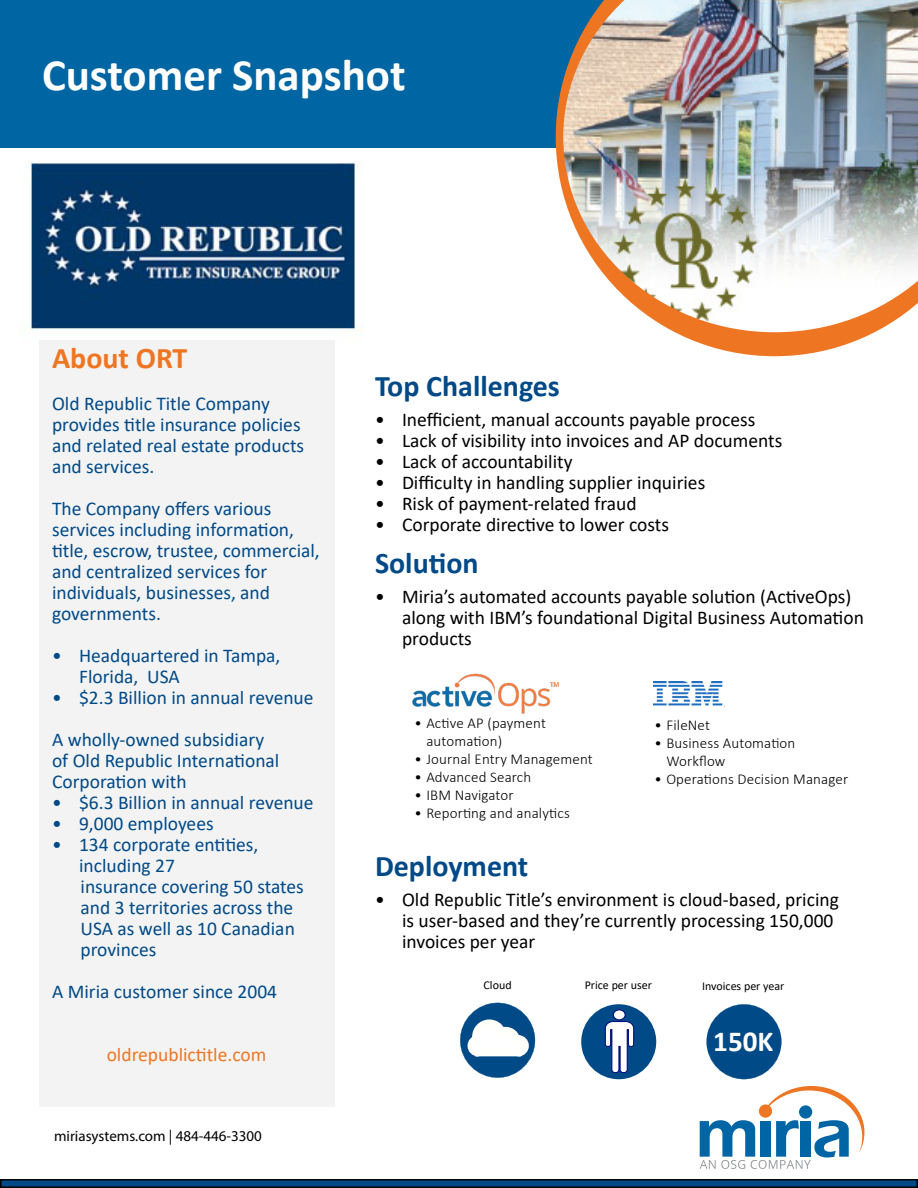
<style>
.page{position:relative;width:918px;height:1188px;background:#fff}
.page>*{position:absolute;margin:0;border:0;box-sizing:border-box;transform-origin:0 0}
.t1{font:700 45px "Calibri";color:#fff}
.t2{font:700 30px "Calibri";color:#004987}
.t3{font:700 30px "Calibri";color:#ee7623}
.t4{font:700 29.1px "Calibri";color:#fff}
.t5{font:19.5px/21px "Calibri";color:#004987}
.t6{font:19.5px/21px "Calibri";color:#000}
.t7{font:19.5px "Calibri";color:#ee7623}
.t8{font:300 15px/18px "Calibri";letter-spacing:.01em;color:#000}
.t9{font:15px "Myriad Pro";color:#000}
.t10{font:12px "Calibri";color:#000}
</style>
<div class="page">
<div style="left:0;top:0;width:821px;height:148px;background:#0066a3"></div>
<svg style="left:556px;top:81px;width:319px;height:275px"></svg>
<img style="left:29px;top:161px;width:334px;height:190px">
<img style="left:563px;top:0;width:355px;height:332px">
<div style="left:1px;top:1180px;width:916px;height:7px;background:#004987"></div>
<div style="left:0;top:1179px;width:918px;height:9px;border:2px solid #000"></div>
<div style="left:39px;top:340px;width:295px;height:767px;background:#f3f3f3"></div>
<svg style="left:706px;top:1004px;width:76px;height:75px"></svg>
<div style="left:581px;top:1004px;width:75px;height:75px;background:#004a87;border-radius:50%"></div>
<div style="left:613px;top:1010px;width:12px;height:10px;background:#fff;border-radius:50%"></div>
<div style="left:613px;top:1010px;width:12px;height:10px;border:1px solid #000578;border-radius:50%"></div>
<svg style="left:605px;top:1021px;width:29px;height:52px"></svg>
<svg style="left:460px;top:1003px;width:75px;height:75px"></svg>
<svg style="left:700px;top:1086px;width:164px;height:83px"></svg>
<img style="left:412px;top:673px;width:147px;height:40px">
<img style="left:653px;top:681px;width:70px;height:25px">
<p class="t1" style="left:42px;top:43px;width:365px">Customer Snapshot</p>
<p class="t3" style="left:52px;top:336px;width:137px">About ORT</p>
<p class="t5" style="left:52px;top:392px;width:254px">Old Republic Title Company provides title insurance policies and related real estate products and services.</p>
<p class="t5" style="left:52px;top:497px;width:269px">The Company offers various services including information, title, escrow, trustee, commercial, and centralized services for individuals, businesses, and governments.</p>
<p class="t5" style="left:79px;top:644px;width:203px;text-indent:-27px">• Headquartered in Tampa,<br>Florida, USA</p>
<p class="t5" style="left:52px;top:686px;width:263px">• $2.3 Billion in annual revenue</p>
<p class="t5" style="left:52px;top:728px;width:229px">A wholly-owned subsidiary of Old Republic International<br>Corporation with</p>
<p class="t5" style="left:52px;top:791px;width:263px">• $6.3 Billion in annual revenue</p>
<p class="t5" style="left:52px;top:812px;width:163px">• 9,000 employees</p>
<p class="t5" style="left:79px;top:833px;width:181px;text-indent:-27px">• 134 corporate entities, including 27</p>
<p class="t5" style="left:81px;top:875px;width:225px">insurance covering 50 states and 3 territories across the<br>USA as well as 10 Canadian provinces</p>
<p class="t5" style="left:52px;top:980px;width:227px">A Miria customer since 2004</p>
<p class="t7" style="left:107px;top:1040px;width:161px">oldrepublictitle.com</p>
<p class="t9" style="left:54px;top:1126px;width:209px">miriasystems.com | 484-446-3300</p>
<p class="t2" style="left:375px;top:365px;width:186px">Top Challenges</p>
<p class="t6" style="left:375px;top:409px;width:382px">• Inefficient, manual accounts payable process</p>
<p class="t6" style="left:375px;top:430px;width:409px">• Lack of visibility into invoices and AP documents</p>
<p class="t6" style="left:375px;top:451px;width:199px">• Lack of accountability</p>
<p class="t6" style="left:375px;top:472px;width:332px">• Difficulty in handling supplier inquiries</p>
<p class="t6" style="left:375px;top:493px;width:263px">• Risk of payment-related fraud</p>
<p class="t6" style="left:375px;top:514px;width:296px">• Corporate directive to lower costs</p>
<p class="t2" style="left:375px;top:542px;width:105px">Solution</p>
<p class="t6" style="left:402px;top:586px;width:463px;text-indent:-27px">• Miria’s automated accounts payable solution (ActiveOps) along with IBM’s foundational Digital Business Automation products</p>
<p class="t8" style="left:426px;top:714px;width:121px;text-indent:-12px">• Active AP (payment automation)</p>
<p class="t8" style="left:414px;top:750px;width:180px">• Journal Entry Management</p>
<p class="t8" style="left:414px;top:768px;width:118px">• Advanced Search</p>
<p class="t8" style="left:414px;top:786px;width:101px">• IBM Navigator</p>
<p class="t8" style="left:414px;top:804px;width:157px">• Reporting and analytics</p>
<p class="t8" style="left:654px;top:716px;width:57px">• FileNet</p>
<p class="t8" style="left:666px;top:734px;width:131px;text-indent:-12px">• Business Automation<br>Workflow</p>
<p class="t8" style="left:654px;top:770px;width:195px">• Operations Decision Manager</p>
<p class="t2" style="left:375px;top:845px;width:155px">Deployment</p>
<p class="t6" style="left:402px;top:889px;width:438px;text-indent:-27px">• Old Republic Title’s environment is cloud-based, pricing is user-based and they’re currently processing 150,000 invoices per year</p>
<p class="t10" style="left:484px;top:977px;width:30px">Cloud</p>
<p class="t10" style="left:585px;top:977px;width:69px">Price per user</p>
<p class="t10" style="left:702px;top:978px;width:84px">Invoices per year</p>
<h3 class="t4" style="left:713px;top:1021px;width:62px">150K</h3>
</div>
